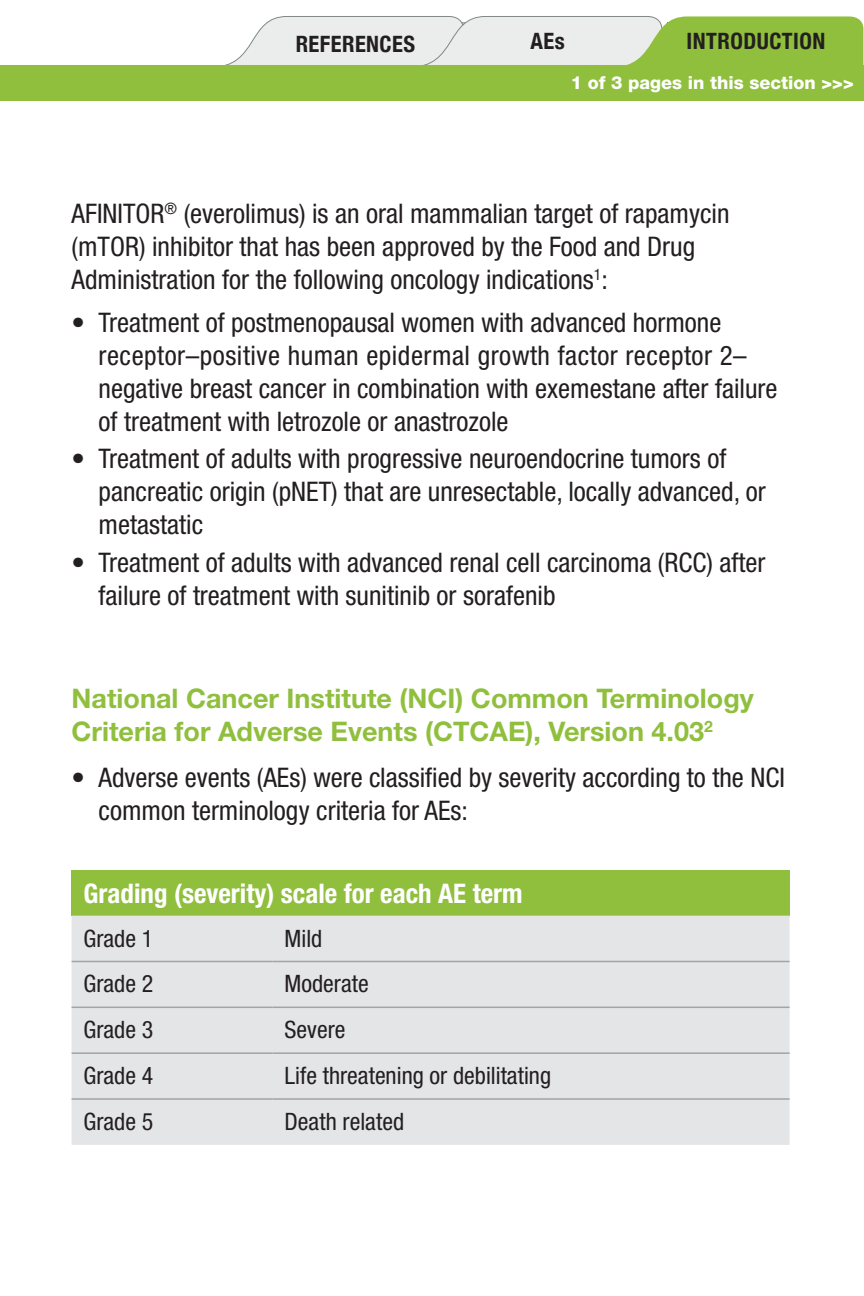
<style>
.page{position:relative;width:864px;height:1296px;background:#fff}
.page>*{position:absolute;margin:0;border:0;box-sizing:border-box;transform-origin:0 0}
.t1{font:condensed 27px/33px "Helvetica Neue";color:#231f20}
.t2{font:700 27px/33px "Helvetica Neue";color:#90bf3e}
.t3{font:700 condensed 27px "Helvetica Neue";color:#fff}
.t4{font:condensed 24px "Helvetica Neue";color:#231f20}
.tab{font:700 condensed 22.5px "Helvetica Neue";letter-spacing:.02em;color:#231f20}
.table_text{font:800 18px "Helvetica Neue";color:#fff}
</style>
<div class="page">
<div style="left:72px;top:870px;width:718px;height:46px;background:#90bf3e"></div>
<div style="left:72px;top:916px;width:718px;height:229px;background:#e4e5e7"></div>
<hr style="left:72px;top:961px;width:201px;height:1px;background:#a1a3a6">
<hr style="left:273px;top:961px;width:517px;height:1px;background:#a1a3a6">
<hr style="left:72px;top:1007px;width:201px;height:1px;background:#a1a3a6">
<hr style="left:273px;top:1007px;width:517px;height:1px;background:#a1a3a6">
<hr style="left:72px;top:1052px;width:201px;height:2px;background:#a1a3a6">
<hr style="left:273px;top:1052px;width:517px;height:2px;background:#a1a3a6">
<hr style="left:72px;top:1098px;width:201px;height:2px;background:#a1a3a6">
<hr style="left:273px;top:1098px;width:517px;height:2px;background:#a1a3a6">
<svg style="left:225px;top:16px;width:638px;height:49px;background:#ccddb3"></svg>
<div style="left:0;top:65px;width:864px;height:36px;background:#90bf3e"></div>
<p class="tab" style="left:296px;top:31px;width:121px">REFERENCES</p>
<p class="tab" style="left:531px;top:28px;width:36px">AEs</p>
<p class="tab" style="left:687px;top:28px;width:140px">INTRODUCTION</p>
<p class="table_text" style="left:571px;top:72px;width:285px">1 of 3 pages in this section &gt;&gt;&gt;</p>
<p class="tab" style="left:710px;top:36px;width:94px">Infections</p>
<p class="t1" style="left:72px;top:197px;width:659px">AFINITOR<sup>®</sup> (everolimus) is an oral mammalian target of rapamycin (mTOR) inhibitor that has been approved by the Food and Drug<br>Administration for the following oncology indications<sup>1</sup>:</p>
<p class="t1" style="left:99px;top:306px;width:680px;text-indent:-27px">• Treatment of postmenopausal women with advanced hormone receptor–positive human epidermal growth factor receptor 2– negative breast cancer in combination with exemestane after failure of treatment with letrozole or anastrozole</p>
<p class="t1" style="left:99px;top:442px;width:669px;text-indent:-27px">• Treatment of adults with progressive neuroendocrine tumors of pancreatic origin (pNET) that are unresectable, locally advanced, or metastatic</p>
<p class="t1" style="left:99px;top:545px;width:668px;text-indent:-27px">• Treatment of adults with advanced renal cell carcinoma (RCC) after failure of treatment with sunitinib or sorafenib</p>
<p class="t2" style="left:72px;top:681px;width:684px">National Cancer Institute (NCI) Common Terminology<br>Criteria for Adverse Events (CTCAE), Version 4.03<sup>2</sup></p>
<p class="t1" style="left:99px;top:761px;width:688px;text-indent:-27px">• Adverse events (AEs) were classified by severity according to the NCI common terminology criteria for AEs:</p>
<p class="t3" style="left:84px;top:877px;width:441px">Grading (severity) scale for each AE term</p>
<p class="t4" style="left:84px;top:924px;width:71px">Grade 1</p>
<p class="t4" style="left:285px;top:924px;width:39px">Mild</p>
<p class="t4" style="left:84px;top:970px;width:71px">Grade 2</p>
<p class="t4" style="left:285px;top:970px;width:86px">Moderate</p>
<p class="t4" style="left:84px;top:1016px;width:71px">Grade 3</p>
<p class="t4" style="left:285px;top:1016px;width:62px">Severe</p>
<p class="t4" style="left:84px;top:1062px;width:71px">Grade 4</p>
<p class="t4" style="left:285px;top:1062px;width:268px">Life threatening or debilitating</p>
<p class="t4" style="left:84px;top:1108px;width:71px">Grade 5</p>
<p class="t4" style="left:285px;top:1108px;width:121px">Death related</p>
</div>
